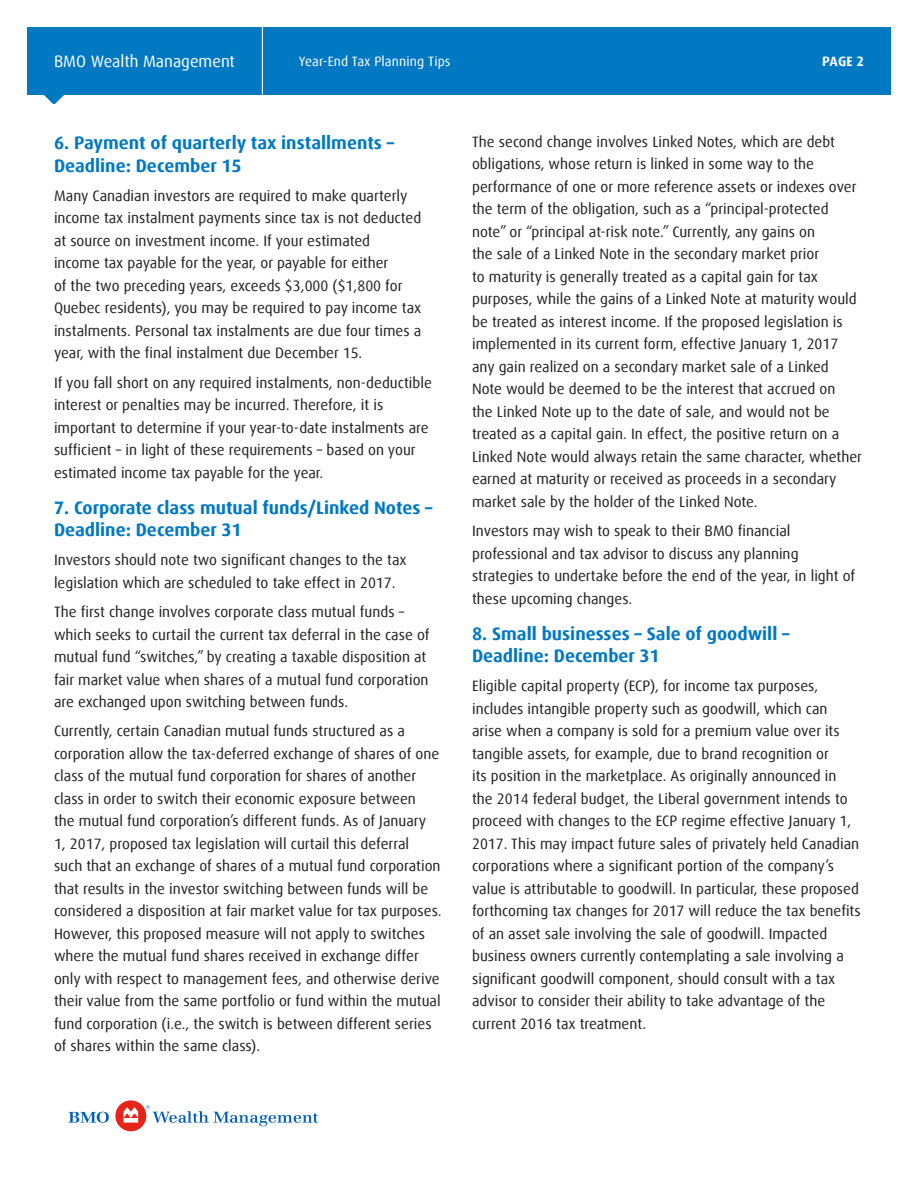
<style>
.page{position:relative;width:918px;height:1188px;background:#fff}
.page>*{position:absolute;margin:0;border:0;box-sizing:border-box;transform-origin:0 0}
.Body_Copy{font:700 18px/22.5px "Dax Offc Pro";color:#0079c2}
.t1{font:16.5px "Dax Offc Pro";color:#fff}
.Body_Copy-2{font:15px/22.5px "Dax Offc Pro";color:#231f20}
.t2{font:13.5px "Dax Offc Pro";letter-spacing:.01em;color:#fff}
.Product_Name{font:700 13.5px "Dax Offc Pro";color:#fff}
</style>
<div class="page">
<svg style="left:69px;top:1112px;width:40px;height:11px"></svg>
<div style="left:115px;top:1100px;width:31px;height:31px;background:#e72419;border-radius:50%"></div>
<svg style="left:146px;top:1105px;width:172px;height:21px"></svg>
<svg style="left:124px;top:1107px;width:14px;height:16px"></svg>
<div style="left:27px;top:27px;width:864px;height:67px;background:#0079c2"></div>
<svg style="left:43px;top:94px;width:22px;height:10px"></svg>
<hr style="left:262px;top:27px;width:1px;height:67px;background:#fff">
<p class="t1" style="left:54px;top:51px;width:182px">BMO Wealth Management</p>
<p class="t2" style="left:299px;top:53px;width:153px">Year-End Tax Planning Tips</p>
<p class="Product_Name" style="left:822px;top:53px;width:43px">PAGE 2</p>
<p class="Body_Copy" style="left:54px;top:132px;width:342px">6. Payment of quarterly tax installments –<br>Deadline: December 15</p>
<p class="Body_Copy-2" style="left:54px;top:184px;width:369px">Many Canadian investors are required to make quarterly income tax instalment payments since tax is not deducted at source on investment income. If your estimated<br>income tax payable for the year, or payable for either<br>of the two preceding years, exceeds $3,000 ($1,800 for Quebec residents), you may be required to pay income tax instalments. Personal tax instalments are due four times a year, with the final instalment due December 15.</p>
<p class="Body_Copy-2" style="left:54px;top:371px;width:380px">If you fall short on any required instalments, non-deductible interest or penalties may be incurred. Therefore, it is important to determine if your year-to-date instalments are sufficient – in light of these requirements – based on your estimated income tax payable for the year.</p>
<p class="Body_Copy" style="left:54px;top:496px;width:380px">7. Corporate class mutual funds/Linked Notes –<br>Deadline: December 31</p>
<p class="Body_Copy-2" style="left:54px;top:549px;width:354px">Investors should note two significant changes to the tax legislation which are scheduled to take effect in 2017.</p>
<p class="Body_Copy-2" style="left:54px;top:601px;width:377px">The first change involves corporate class mutual funds – which seeks to curtail the current tax deferral in the case of mutual fund “switches,” by creating a taxable disposition at fair market value when shares of a mutual fund corporation are exchanged upon switching between funds.</p>
<p class="Body_Copy-2" style="left:54px;top:720px;width:389px">Currently, certain Canadian mutual funds structured as a corporation allow the tax-deferred exchange of shares of one class of the mutual fund corporation for shares of another class in order to switch their economic exposure between<br>the mutual fund corporation’s different funds. As of January<br>1, 2017, proposed tax legislation will curtail this deferral<br>such that an exchange of shares of a mutual fund corporation that results in the investor switching between funds will be considered a disposition at fair market value for tax purposes.<br>However, this proposed measure will not apply to switches where the mutual fund shares received in exchange differ only with respect to management fees, and otherwise derive their value from the same portfolio or fund within the mutual fund corporation (i.e., the switch is between different series of shares within the same class).</p>
<p class="Body_Copy-2" style="left:472px;top:130px;width:392px">The second change involves Linked Notes, which are debt obligations, whose return is linked in some way to the performance of one or more reference assets or indexes over the term of the obligation, such as a “principal-protected note” or “principal at-risk note.” Currently, any gains on<br>the sale of a Linked Note in the secondary market prior<br>to maturity is generally treated as a capital gain for tax purposes, while the gains of a Linked Note at maturity would be treated as interest income. If the proposed legislation is implemented in its current form, effective January 1, 2017 any gain realized on a secondary market sale of a Linked Note would be deemed to be the interest that accrued on<br>the Linked Note up to the date of sale, and would not be treated as a capital gain. In effect, the positive return on a Linked Note would always retain the same character, whether earned at maturity or received as proceeds in a secondary market sale by the holder of the Linked Note.</p>
<p class="Body_Copy-2" style="left:472px;top:520px;width:385px">Investors may wish to speak to their BMO financial professional and tax advisor to discuss any planning strategies to undertake before the end of the year, in light of these upcoming changes.</p>
<p class="Body_Copy" style="left:472px;top:622px;width:319px">8. Small businesses – Sale of goodwill –<br>Deadline: December 31</p>
<p class="Body_Copy-2" style="left:472px;top:675px;width:390px">Eligible capital property (ECP), for income tax purposes, includes intangible property such as goodwill, which can arise when a company is sold for a premium value over its tangible assets, for example, due to brand recognition or<br>its position in the marketplace. As originally announced in the 2014 federal budget, the Liberal government intends to proceed with changes to the ECP regime effective January 1, 2017. This may impact future sales of privately held Canadian corporations where a significant portion of the company’s value is attributable to goodwill. In particular, these proposed forthcoming tax changes for 2017 will reduce the tax benefits of an asset sale involving the sale of goodwill. Impacted business owners currently contemplating a sale involving a significant goodwill component, should consult with a tax advisor to consider their ability to take advantage of the current 2016 tax treatment.</p>
</div>
